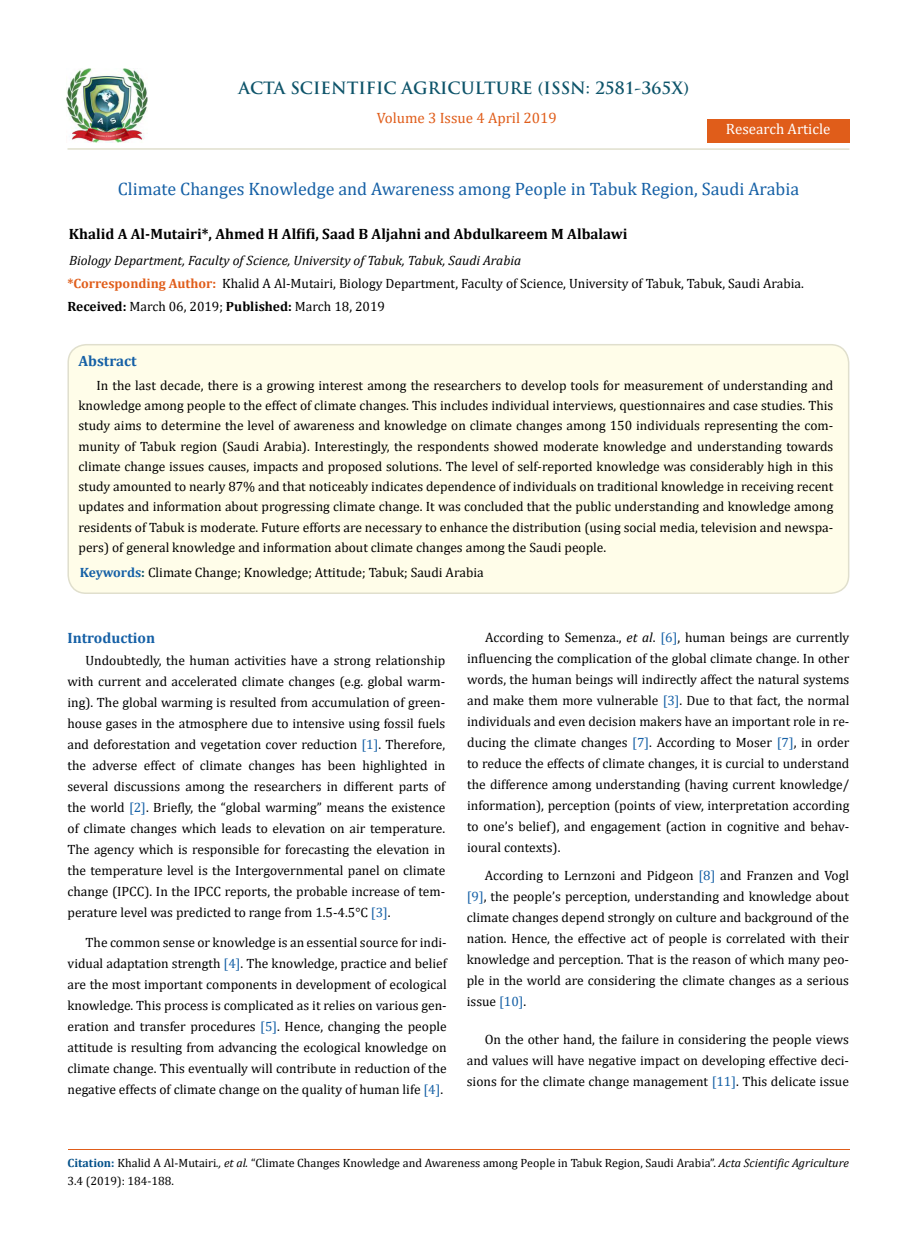
<style>
.page{position:relative;width:917px;height:1260px;background:#fff}
.page>*{position:absolute;margin:0;border:0;box-sizing:border-box;transform-origin:0 0}
.t1{font:18px "Cambria";color:#1560a6}
.t2{font:700 16.5px "Trajan Pro";color:#0e546a}
.t3{font:700 15px "Cambria";color:#000}
.t4{font:15px "Cambria";color:#e05d1a}
.t5{font:700 15px "Cambria";color:#1560a6}
.t6{font:15px "Cambria";color:#fff}
.t7{font:13.5px/21px "Cambria";color:#000;text-align:justify}
.t8{font:12px/18px "Cambria";color:#000}
.s1{font-style:italic}
.s2{font-weight:700;color:#e05d1a}
.s3{font-weight:700}
.s4{font-weight:700;color:#1560a6}
.s5{font-weight:700;color:#0e546a}
.s6{color:#1560a6}
.s7{font-weight:700;color:#035089}
</style>
<div class="page">
<img style="left:67px;top:68px;width:80px;height:74px">
<div style="left:707px;top:119px;width:142px;height:23px;background:#e05d1a"></div>
<div style="left:68px;top:345px;width:780px;height:248px;background:#fffde9;border-radius:18px"></div>
<div style="left:67px;top:344px;width:782px;height:250px;border:2px solid #e0dfcd;border-radius:18px"></div>
<hr style="left:67px;top:148px;width:782px;height:2px;background:#e0dfcd">
<hr style="left:68px;top:1149px;width:781px;height:1px;background:#e05d1a">
<p class="t2" style="left:238px;top:77px;width:452px">ACTA SCIENTIFIC AGRICULTURE (ISSN: 2581-365X)</p>
<p class="t4" style="left:376px;top:109px;width:182px">Volume 3 Issue 4 April 2019</p>
<p class="t6" style="left:726px;top:120px;width:106px">Research Article</p>
<h1 class="t1" style="left:118px;top:178px;width:683px">Climate Changes Knowledge and Awareness among People in Tabuk Region, Saudi Arabia</h1>
<p class="t3" style="left:69px;top:223px;width:560px">Khalid A Al-Mutairi*, Ahmed H Alfifi, Saad B Aljahni and Abdulkareem M Albalawi</p>
<p class="t7" style="left:67px;top:248px;width:738px;line-height:23.7px"><span class="s1">Biology Department, Faculty of Science, University of Tabuk, Tabuk, Saudi Arabia<br></span><span class="s2">*Corresponding Author:</span> Khalid A Al-Mutairi, Biology Department, Faculty of Science, University of Tabuk, Tabuk, Saudi Arabia.</p>
<p class="t7" style="left:67px;top:296px;width:319px"><span class="s3">Received:</span> March 06, 2019; <span class="s3">Published:</span> March 18, 2019</p>
<p class="t5" style="left:78px;top:350px;width:60px">Abstract</p>
<p class="t7" style="left:78px;top:375px;width:756px;line-height:20.2px;text-indent:18px">In the last decade, there is a growing interest among the researchers to develop tools for measurement of understanding and knowledge among people to the effect of climate changes. This includes individual interviews, questionnaires and case studies. This study aims to determine the level of awareness and knowledge on climate changes among 150 individuals representing the com&shy;munity of Tabuk region (Saudi Arabia). Interestingly, the respondents showed moderate knowledge and understanding towards climate change issues causes, impacts and proposed solutions. The level of self-reported knowledge was considerably high in this study amounted to nearly 87% and that noticeably indicates dependence of individuals on traditional knowledge in receiving recent updates and information about progressing climate change. It was concluded that the public understanding and knowledge among residents of Tabuk is moderate. Future efforts are necessary to enhance the distribution (using social media, television and newspa&shy;pers) of general knowledge and information about climate changes among the Saudi people.</p>
<p class="t7" style="left:80px;top:562px;width:405px"><span class="s4">Keywords</span><span class="s5">:</span> Climate Change; Knowledge; Attitude; Tabuk; Saudi Arabia</p>
<p class="t5" style="left:67px;top:627px;width:89px">Introduction</p>
<p class="t7" style="left:67px;top:650px;width:379px;text-indent:18px">Undoubtedly, the human activities have a strong relationship with current and accelerated climate changes (e.g. global warm&shy;ing). The global warming is resulted from accumulation of green&shy;house gases in the atmosphere due to intensive using fossil fuels and deforestation and vegetation cover reduction <span class="s6">[1]</span>. Therefore, the adverse effect of climate changes has been highlighted in several discussions among the researchers in different parts of the world <span class="s6">[2]</span>. Briefly, the “global warming” means the existence of climate changes which leads to elevation on air temperature.<br>The agency which is responsible for forecasting the elevation in the temperature level is the Intergovernmental panel on climate change (IPCC). In the IPCC reports, the probable increase of tem&shy;perature level was predicted to range from 1.5-4.5°C <span class="s6">[3]</span>.</p>
<p class="t7" style="left:68px;top:931px;width:381px;text-indent:18px">The common sense or knowledge is an essential source for indi&shy;vidual adaptation strength <span class="s6">[4]</span>. The knowledge, practice and belief are the most important components in development of ecological knowledge. This process is complicated as it relies on various gen&shy;eration and transfer procedures <span class="s6">[5]</span>. Hence, changing the people attitude is resulting from advancing the ecological knowledge on climate change. This eventually will contribute in reduction of the negative effects of climate change on the quality of human life <span class="s6">[4]</span>.</p>
<p class="t7" style="left:467px;top:627px;width:384px;text-indent:18px">According to Semenza., <span class="s1">et al</span>. <span class="s6">[6]</span>, human beings are currently influencing the complication of the global climate change. In other words, the human beings will indirectly affect the natural systems and make them more vulnerable <span class="s6">[3]</span>. Due to that fact, the normal individuals and even decision makers have an important role in re&shy;ducing the climate changes <span class="s6">[7]</span>. According to Moser <span class="s6">[7]</span>, in order to reduce the effects of climate changes, it is curcial to understand the difference among understanding (having current knowledge/ information), perception (points of view, interpretation according to one’s belief), and engagement (action in cognitive and behav&shy;ioural contexts).</p>
<p class="t7" style="left:467px;top:865px;width:384px;text-indent:18px">According to Lernzoni and Pidgeon <span class="s6">[8]</span> and Franzen and Vogl <span class="s6">[9]</span>, the people’s perception, understanding and knowledge about climate changes depend strongly on culture and background of the nation. Hence, the effective act of people is correlated with their knowledge and perception. That is the reason of which many peo&shy;ple in the world are considering the climate changes as a serious issue <span class="s6">[10]</span>.</p>
<p class="t7" style="left:467px;top:1029px;width:384px;text-indent:18px">On the other hand, the failure in considering the people views and values will have negative impact on developing effective deci&shy;sions for the climate change management <span class="s6">[11]</span>. This delicate issue</p>
<p class="t8" style="left:68px;top:1154px;width:783px"><span class="s7">Citation:</span> Khalid A Al-Mutairi<span class="s1">., et al.</span> “Climate Changes Knowledge and Awareness among People in Tabuk Region, Saudi Arabia”. <span class="s1">Acta Scientific Agriculture<br></span>3.4 (2019): 184-188.</p>
</div>
